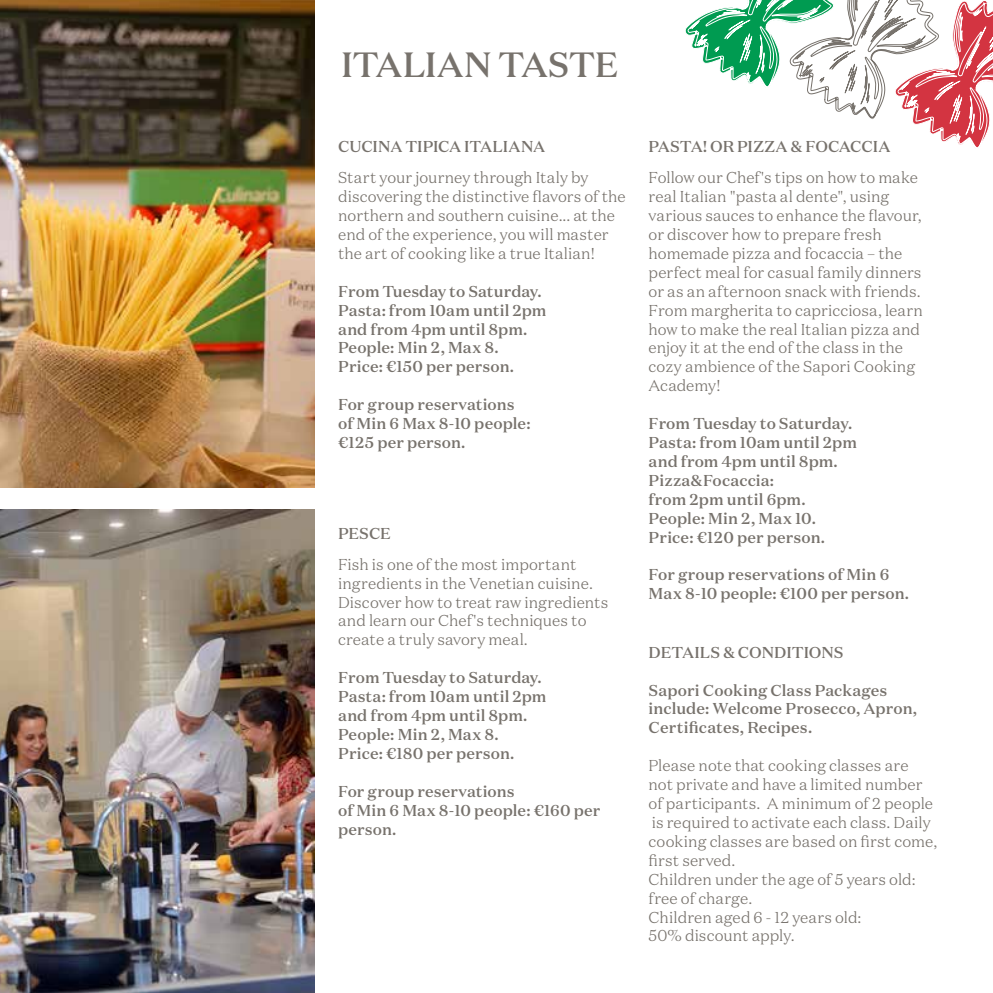
<style>
.page{position:relative;width:993px;height:993px;background:#fff}
.page>*{position:absolute;margin:0;border:0;box-sizing:border-box;transform-origin:0 0}
.t1{font:500 35px "Domaine Text";letter-spacing:-.02em;color:#77726c}
.t2{font:300 15.75px/18.9px "Domaine Text";color:#77726c}
.t3{font:500 15.75px/18.9px "Domaine Text";letter-spacing:.005em;color:#77726c}
</style>
<div class="page">
<svg style="left:685px;top:0;width:308px;height:148px"></svg>
<img style="left:0;top:0;width:315px;height:487px">
<img style="left:0;top:509px;width:314px;height:483px">
<h1 class="t1" style="left:341px;top:42px;width:279px">ITALIAN TASTE</h1>
<p class="t3" style="left:338px;top:137px;width:209px">CUCINA TIPICA ITALIANA</p>
<p class="t2" style="left:338px;top:168px;width:289px">Start your journey through Italy by discovering the distinctive flavors of the northern and southern cuisine... at the end of the experience, you will master the art of cooking like a true Italian!</p>
<p class="t3" style="left:338px;top:281px;width:210px">From Tuesday to Saturday.<br>Pasta: from 10am until 2pm and from 4pm until 8pm.<br>People: Min 2, Max 8.<br>Price: €150 per person.</p>
<p class="t3" style="left:338px;top:395px;width:194px">For group reservations of Min 6 Max 8-10 people: €125 per person.</p>
<p class="t3" style="left:338px;top:523px;width:54px">PESCE</p>
<p class="t2" style="left:338px;top:554px;width:272px">Fish is one of the most important ingredients in the Venetian cuisine.<br>Discover how to treat raw ingredients and learn our Chef's techniques to create a truly savory meal.</p>
<p class="t3" style="left:338px;top:667px;width:210px">From Tuesday to Saturday.<br>Pasta: from 10am until 2pm and from 4pm until 8pm.<br>People: Min 2, Max 8.<br>Price: €180 per person.</p>
<p class="t3" style="left:338px;top:781px;width:264px">For group reservations<br>of Min 6 Max 8-10 people: €160 per person.</p>
<p class="t3" style="left:648px;top:137px;width:243px">PASTA! OR PIZZA &amp; FOCACCIA</p>
<p class="t2" style="left:648px;top:168px;width:276px">Follow our Chef's tips on how to make real Italian "pasta al dente", using various sauces to enhance the flavour, or discover how to prepare fresh homemade pizza and focaccia – the perfect meal for casual family dinners or as an afternoon snack with friends.<br>From margherita to capricciosa, learn how to make the real Italian pizza and enjoy it at the end of the class in the cozy ambience of the Sapori Cooking Academy!</p>
<p class="t3" style="left:648px;top:414px;width:210px">From Tuesday to Saturday.<br>Pasta: from 10am until 2pm and from 4pm until 8pm.<br>Pizza&amp;Focaccia:<br>from 2pm until 6pm.<br>People: Min 2, Max 10.<br>Price: €120 per person.</p>
<p class="t3" style="left:648px;top:565px;width:262px">For group reservations of Min 6<br>Max 8-10 people: €100 per person.</p>
<p class="t3" style="left:648px;top:642px;width:196px">DETAILS &amp; CONDITIONS</p>
<p class="t3" style="left:648px;top:680px;width:270px">Sapori Cooking Class Packages include: Welcome Prosecco, Apron,<br>Certificates, Recipes.</p>
<p class="t2" style="left:648px;top:755px;width:290px">Please note that cooking classes are<br>not private and have a limited number of participants. A minimum of 2 people is required to activate each class. Daily cooking classes are based on first come, first served.<br>Children under the age of 5 years old: free of charge.<br>Children aged 6 - 12 years old:<br>50% discount apply.</p>
</div>
